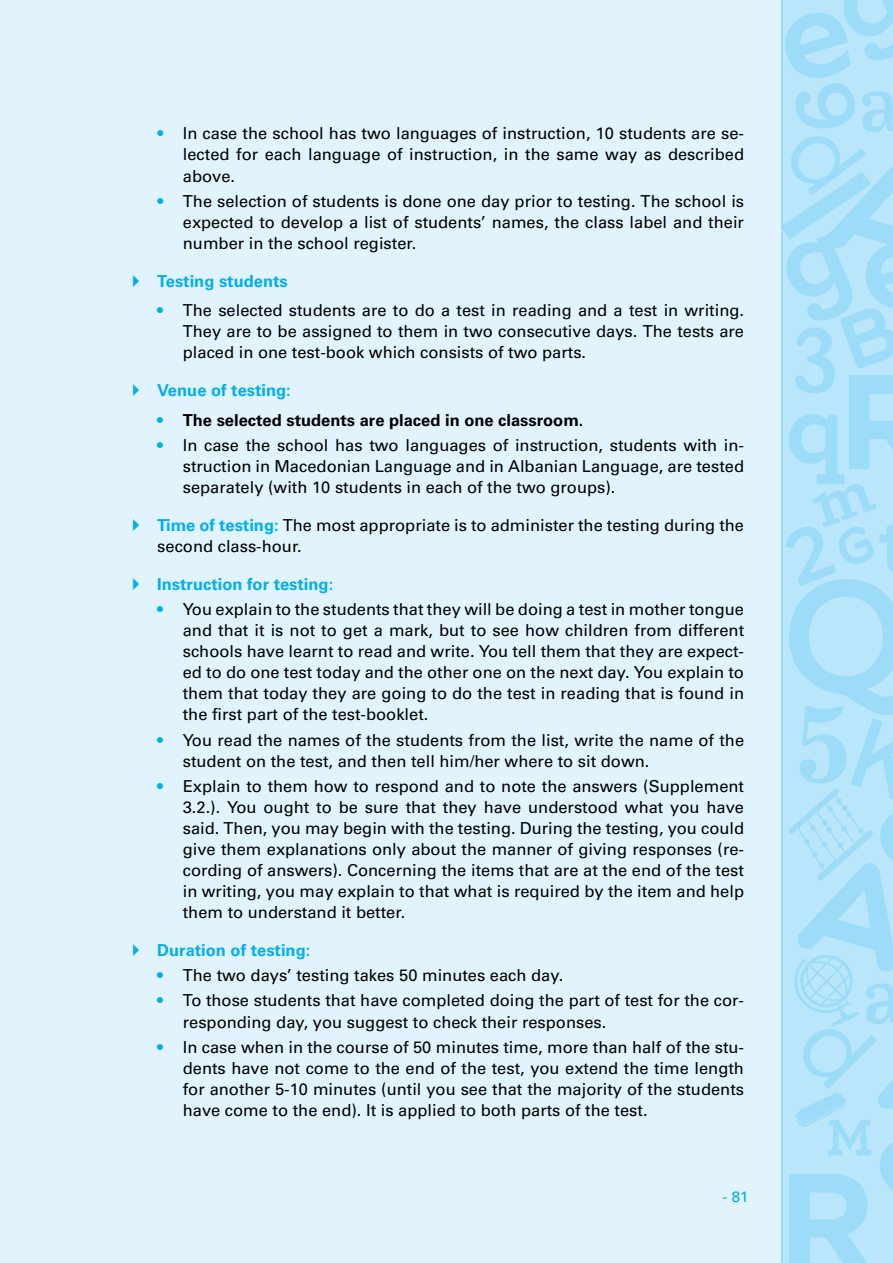
<style>
.page{position:relative;width:893px;height:1263px;background:#fff}
.page>*{position:absolute;margin:0;border:0;box-sizing:border-box;transform-origin:0 0}
.t1{font:16.5px/21px "Univers C";color:#000;text-align:justify}
.t2{font:700 16.5px "Univers C";color:#00aeef}
.t3{font:700 16.5px "Univers C";color:#000}
.t4{font:15px "Univers C";color:#00aeef}
.s1{color:#00aeef}
.s2{font-weight:700;color:#00aeef}
</style>
<div class="page">
<svg style="left:782px;top:0;width:111px;height:1263px;background:#aee2f9"></svg>
<div style="left:0;top:0;width:782px;height:1263px;background:#e1f4fd"></div>
<p class="t1" style="left:183px;top:123px;width:563px;text-indent:-26px"><span class="s1">•</span> In case the school has two languages of instruction, 10 students are se&shy;lected for each language of instruction, in the same way as described above.</p>
<p class="t1" style="left:183px;top:190px;width:563px;text-indent:-26px"><span class="s1">•</span> The selection of students is done one day prior to testing. The school is expected to develop a list of students’ names, the class label and their number in the school register.</p>
<p class="t2" style="left:157px;top:271px;width:132px">Testing students</p>
<p class="t1" style="left:183px;top:300px;width:563px;text-indent:-26px"><span class="s1">•</span> The selected students are to do a test in reading and a test in writing.<br>They are to be assigned to them in two consecutive days. The tests are placed in one test-book which consists of two parts.</p>
<p class="t2" style="left:157px;top:381px;width:135px">Venue of testing:</p>
<p class="t3" style="left:157px;top:410px;width:428px"><span class="s1">•</span> The selected students are placed in one classroom.</p>
<p class="t1" style="left:183px;top:435px;width:563px;text-indent:-26px"><span class="s1">•</span> In case the school has two languages of instruction, students with in&shy;struction in Macedonian Language and in Albanian Language, are tested separately (with 10 students in each of the two groups).</p>
<p class="t1" style="left:157px;top:515px;width:588px"><span class="s2">Time of testing:</span> The most appropriate is to administer the testing during the second class-hour.</p>
<p class="t2" style="left:157px;top:575px;width:178px">Instruction for testing:</p>
<p class="t1" style="left:183px;top:599px;width:563px;text-indent:-26px"><span class="s1">•</span> You explain to the students that they will be doing a test in mother tongue and that it is not to get a mark, but to see how children from different schools have learnt to read and write. You tell them that they are expect&shy;ed to do one test today and the other one on the next day. You explain to them that today they are going to do the test in reading that is found in the first part of the test-booklet.</p>
<p class="t1" style="left:183px;top:729px;width:563px;text-indent:-26px"><span class="s1">•</span> You read the names of the students from the list, write the name of the student on the test, and then tell him/her where to sit down.</p>
<p class="t1" style="left:183px;top:775px;width:563px;text-indent:-26px"><span class="s1">•</span> Explain to them how to respond and to note the answers (Supplement 3.2.). You ought to be sure that they have understood what you have said. Then, you may begin with the testing. During the testing, you could give them explanations only about the manner of giving responses (re&shy;cording of answers). Concerning the items that are at the end of the test in writing, you may explain to that what is required by the item and help them to understand it better.</p>
<p class="t2" style="left:157px;top:940px;width:155px">Duration of testing:</p>
<p class="t1" style="left:157px;top:965px;width:408px"><span class="s1">•</span> The two days’ testing takes 50 minutes each day.</p>
<p class="t1" style="left:183px;top:990px;width:563px;text-indent:-26px"><span class="s1">•</span> To those students that have completed doing the part of test for the cor&shy;responding day, you suggest to check their responses.</p>
<p class="t1" style="left:183px;top:1036px;width:563px;text-indent:-26px"><span class="s1">•</span> In case when in the course of 50 minutes time, more than half of the stu&shy;dents have not come to the end of the test, you extend the time length for another 5-10 minutes (until you see that the majority of the students have come to the end). It is applied to both parts of the test.</p>
<p class="t4" style="left:723px;top:1188px;width:27px">- 81</p>
</div>
